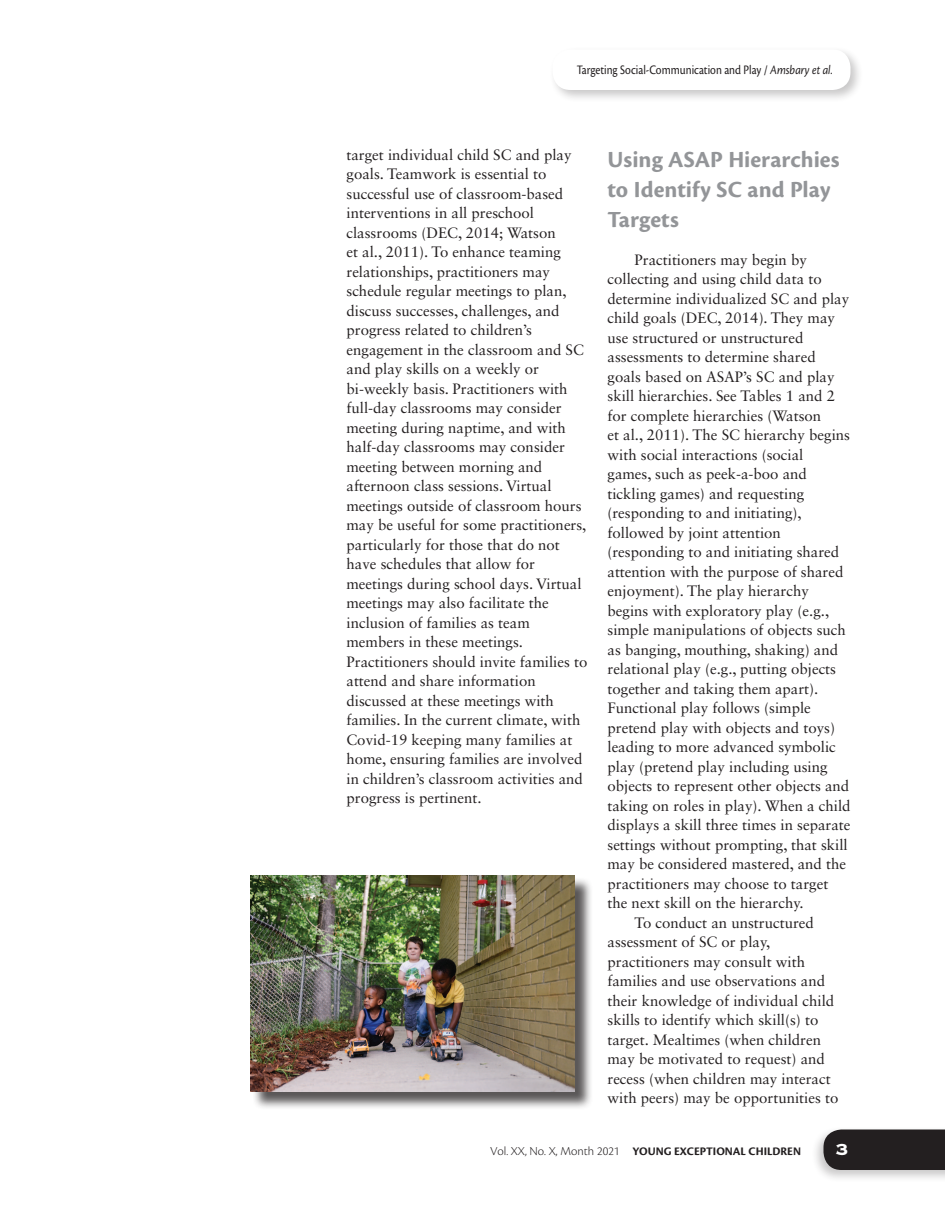
<style>
.page{position:relative;width:945px;height:1215px;background:#fff}
.page>*{position:absolute;margin:0;border:0;box-sizing:border-box;transform-origin:0 0}
.t1{font:700 24px/30px "Cronos Pro";letter-spacing:.005em;color:#939598}
.t2{font:21px "Copperplate Thirty Three BC";color:#fff}
.t3{font:15px/19.5px "Sabon LT Std";color:#231f20}
.t4{font:13.5px "Cronos Pro";color:#231f20;scale:.85 1}
.t5{font:700 12px "Cronos Pro";color:#231f20}
.s1{font-style:italic}
.s2{font-weight:300;font-size:12.75px}
</style>
<div class="page">
<div style="left:810px;top:1126px;width:135px;height:57px;background:#231f20;opacity:.25"></div>
<div style="left:824px;top:1130px;width:121px;height:40px;background:#231f20"></div>
<div style="left:549px;top:46px;width:314px;height:57px;background:#231f20;opacity:.25"></div>
<div style="left:553px;top:50px;width:297px;height:40px;background:#fff;border-radius:18px"></div>
<div style="left:252px;top:877px;width:342px;height:233px;background:#231f20;opacity:.75"></div>
<img style="left:250px;top:875px;width:325px;height:216px">
<p class="t4" style="left:577px;top:62px;width:303px">Targeting Social-Communication and Play / <span class="s1">Amsbary et al.</span></p>
<p class="t3" style="left:346px;top:145px;width:242px">target individual child SC and play goals. Teamwork is essential to successful use of classroom-based interventions in all preschool classrooms (DEC, 2014; Watson<br>et al., 2011). To enhance teaming relationships, practitioners may schedule regular meetings to plan, discuss successes, challenges, and progress related to children’s engagement in the classroom and SC and play skills on a weekly or bi-weekly basis. Practitioners with full-day classrooms may consider meeting during naptime, and with half-day classrooms may consider meeting between morning and afternoon class sessions. Virtual meetings outside of classroom hours may be useful for some practitioners, particularly for those that do not have schedules that allow for meetings during school days. Virtual meetings may also facilitate the inclusion of families as team members in these meetings.<br>Practitioners should invite families to attend and share information discussed at these meetings with families. In the current climate, with Covid-19 keeping many families at home, ensuring families are involved in children’s classroom activities and progress is pertinent.</p>
<h1 class="t1" style="left:608px;top:145px;width:234px">Using ASAP Hierarchies to Identify SC and Play<br>Targets</h1>
<p class="t3" style="left:634px;top:250px;width:174px">Practitioners may begin by</p>
<p class="t3" style="left:608px;top:269px;width:216px">collecting and using child data to</p>
<p class="t3" style="left:608px;top:289px;width:243px">determine individualized SC and play</p>
<p class="t3" style="left:608px;top:308px;width:229px">child goals (DEC, 2014). They may</p>
<p class="t3" style="left:608px;top:328px;width:197px">use structured or unstructured</p>
<p class="t3" style="left:608px;top:347px;width:210px">assessments to determine shared</p>
<p class="t3" style="left:608px;top:367px;width:229px">goals based on ASAP’s SC and play</p>
<p class="t3" style="left:608px;top:386px;width:229px">skill hierarchies. See Tables 1 and 2</p>
<p class="t3" style="left:608px;top:406px;width:215px">for complete hierarchies (Watson</p>
<p class="t3" style="left:608px;top:425px;width:244px">et al., 2011). The SC hierarchy begins</p>
<p class="t3" style="left:608px;top:445px;width:197px">with social interactions (social</p>
<p class="t3" style="left:608px;top:464px;width:201px">games, such as peek-a-boo and</p>
<p class="t3" style="left:608px;top:484px;width:198px">tickling games) and requesting</p>
<p class="t3" style="left:608px;top:503px;width:196px">(responding to and initiating),</p>
<p class="t3" style="left:608px;top:523px;width:175px">followed by joint attention</p>
<p class="t3" style="left:608px;top:542px;width:233px">(responding to and initiating shared</p>
<p class="t3" style="left:608px;top:562px;width:237px">attention with the purpose of shared</p>
<p class="t3" style="left:608px;top:581px;width:203px">enjoyment). The play hierarchy</p>
<p class="t3" style="left:608px;top:601px;width:223px">begins with exploratory play (e.g.,</p>
<p class="t3" style="left:608px;top:620px;width:240px">simple manipulations of objects such</p>
<p class="t3" style="left:608px;top:640px;width:232px">as banging, mouthing, shaking) and</p>
<p class="t3" style="left:608px;top:659px;width:230px">relational play (e.g., putting objects</p>
<p class="t3" style="left:608px;top:679px;width:212px">together and taking them apart).</p>
<p class="t3" style="left:608px;top:698px;width:205px">Functional play follows (simple</p>
<p class="t3" style="left:608px;top:718px;width:229px">pretend play with objects and toys)</p>
<p class="t3" style="left:608px;top:737px;width:230px">leading to more advanced symbolic</p>
<p class="t3" style="left:608px;top:757px;width:222px">play (pretend play including using</p>
<p class="t3" style="left:608px;top:776px;width:243px">objects to represent other objects and</p>
<p class="t3" style="left:608px;top:796px;width:245px">taking on roles in play). When a child</p>
<p class="t3" style="left:608px;top:815px;width:244px">displays a skill three times in separate</p>
<p class="t3" style="left:608px;top:835px;width:242px">settings without prompting, that skill</p>
<p class="t3" style="left:608px;top:854px;width:240px">may be considered mastered, and the</p>
<p class="t3" style="left:608px;top:874px;width:222px">practitioners may choose to target</p>
<p class="t3" style="left:608px;top:893px;width:198px">the next skill on the hierarchy.</p>
<p class="t3" style="left:634px;top:913px;width:181px">To conduct an unstructured</p>
<p class="t3" style="left:608px;top:932px;width:164px">assessment of SC or play,</p>
<p class="t3" style="left:608px;top:952px;width:199px">practitioners may consult with</p>
<p class="t3" style="left:608px;top:971px;width:219px">families and use observations and</p>
<p class="t3" style="left:608px;top:991px;width:228px">their knowledge of individual child</p>
<p class="t3" style="left:608px;top:1010px;width:212px">skills to identify which skill(s) to</p>
<p class="t3" style="left:608px;top:1030px;width:215px">target. Mealtimes (when children</p>
<p class="t3" style="left:608px;top:1049px;width:219px">may be motivated to request) and</p>
<p class="t3" style="left:608px;top:1069px;width:225px">recess (when children may interact</p>
<p class="t3" style="left:608px;top:1088px;width:232px">with peers) may be opportunities to</p>
<p class="t5" style="left:490px;top:1145px;width:312px"><span class="s2">Vol. XX, No. X, Month 2021</span> YOUNG EXCEPTIONAL CHILDREN</p>
<h2 class="t2" style="left:836px;top:1139px;width:14px">3</h2>
</div>
